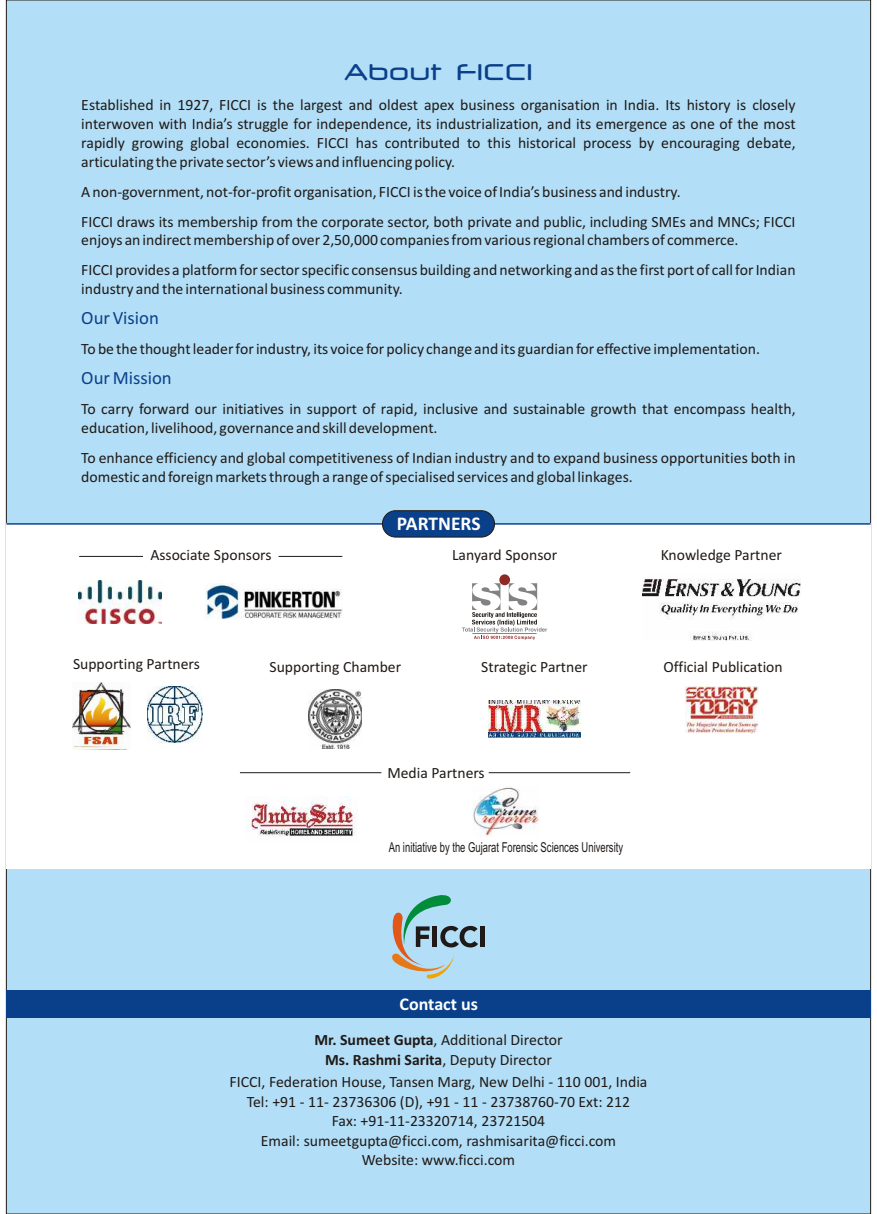
<style>
.page{position:relative;width:877px;height:1214px;background:#fff}
.page>*{position:absolute;margin:0;border:0;box-sizing:border-box;transform-origin:0 0}
.t1{font:500 25.5px "ft 30";color:#0a408a}
.t2{font:700 19.5px "Calibri";color:#fff}
.t3{font:18.75px "Calibri";color:#0a408a}
.t4{font:700 18px "Calibri";color:#fff}
.t5{font:15.75px/19.5px "Calibri";color:#1f1a17}
.t6{font:15.6px "Calibri";color:#1f1a17}
.t7{font:13.65px "Arial Narrow";color:#1f1a17;scale:.84 1}
.s1{font-weight:700}
</style>
<div class="page">
<div style="left:6px;top:0;width:865px;height:1213px;background:#b3def7"></div>
<div style="left:6px;top:990px;width:864px;height:27px;background:#0a408a"></div>
<svg style="left:384px;top:889px;width:94px;height:92px;background:#a1c2ca"></svg>
<div style="left:480px;top:926px;width:5px;height:21px;background:#1f1a17"></div>
<div style="left:6px;top:524px;width:864px;height:345px;background:#fff"></div>
<hr style="left:6px;top:523px;width:864px;height:1px;background:#0a408a">
<div style="left:382px;top:510px;width:113px;height:27px;background:#0a408a;border:1px solid #1f1a17;border-radius:13px"></div>
<hr style="left:240px;top:772px;width:141px;height:1px;background:#1f1a17">
<hr style="left:489px;top:772px;width:141px;height:1px;background:#1f1a17">
<img style="left:247px;top:796px;width:110px;height:40px">
<img style="left:472px;top:787px;width:67px;height:49px">
<img style="left:642px;top:578px;width:158px;height:62px">
<img style="left:78px;top:580px;width:83px;height:43px">
<img style="left:206px;top:584px;width:137px;height:35px">
<div style="left:499px;top:574px;width:11px;height:11px;background:#8f2926;border-radius:50%"></div>
<svg style="left:462px;top:583px;width:85px;height:56px"></svg>
<hr style="left:79px;top:556px;width:64px;height:1px;background:#1f1a17">
<hr style="left:278px;top:556px;width:64px;height:1px;background:#1f1a17">
<img style="left:686px;top:686px;width:73px;height:47px">
<img style="left:488px;top:700px;width:92px;height:37px">
<img style="left:308px;top:689px;width:54px;height:59px">
<img style="left:72px;top:682px;width:59px;height:67px">
<img style="left:147px;top:686px;width:55px;height:56px">
<h1 class="t1" style="left:344px;top:62px;width:190px">About FICCI</h1>
<p class="t5" style="left:81px;top:97px;width:716px;line-height:18.8px;text-align:justify">Established in 1927, FICCI is the largest and oldest apex business organisation in India. Its history is closely interwoven with India’s struggle for independence, its industrialization, and its emergence as one of the most rapidly growing global economies. FICCI has contributed to this historical process by encouraging debate, articulating the private sector’s views and influencing policy.</p>
<p class="t5" style="left:81px;top:178px;width:716px;line-height:30px">A non-government, not-for-profit organisation, FICCI is the voice of India’s business and industry.<br>FICCI draws its membership from the corporate sector, both private and public, including SMEs and MNCs; FICCI</p>
<p class="t5" style="left:81px;top:226px;width:716px;line-height:30px">enjoys an indirect membership of over 2,50,000 companies from various regional chambers of commerce.<br>FICCI provides a platform for sector specific consensus building and networking and as the first port of call for Indian</p>
<p class="t5" style="left:81px;top:280px;width:323px">industry and the international business community.</p>
<p class="t3" style="left:81px;top:310px;width:79px">Our Vision</p>
<p class="t5" style="left:81px;top:340px;width:680px">To be the thought leader for industry, its voice for policy change and its guardian for effective implementation.</p>
<p class="t3" style="left:81px;top:370px;width:92px">Our Mission</p>
<p class="t5" style="left:81px;top:401px;width:716px;line-height:18.8px">To carry forward our initiatives in support of rapid, inclusive and sustainable growth that encompass health, education, livelihood, governance and skill development.</p>
<p class="t5" style="left:81px;top:449px;width:716px;line-height:18.8px">To enhance efficiency and global competitiveness of Indian industry and to expand business opportunities both in domestic and foreign markets through a range of specialised services and global linkages.</p>
<p class="t2" style="left:397px;top:515px;width:85px">PARTNERS</p>
<p class="t6" style="left:150px;top:548px;width:123px">Associate Sponsors</p>
<p class="t6" style="left:452px;top:548px;width:107px">Lanyard Sponsor</p>
<p class="t6" style="left:661px;top:548px;width:123px">Knowledge Partner</p>
<p class="t6" style="left:73px;top:657px;width:128px">Supporting Partners</p>
<p class="t6" style="left:269px;top:660px;width:133px">Supporting Chamber</p>
<p class="t6" style="left:481px;top:660px;width:108px">Strategic Partner</p>
<p class="t6" style="left:663px;top:660px;width:121px">Official Publication</p>
<p class="t6" style="left:387px;top:766px;width:99px">Media Partners</p>
<p class="t7" style="left:389px;top:842px;width:280px">An initiative by the Gujarat Forensic Sciences University</p>
<p class="t4" style="left:399px;top:996px;width:80px">Contact us</p>
<p class="t5" style="left:314px;top:1031px;width:250px;text-align:center"><span class="s1">Mr. Sumeet Gupta</span>, Additional Director<br><span class="s1">Ms. Rashmi Sarita</span>, Deputy Director</p>
<p class="t5" style="left:230px;top:1073px;width:419px;text-align:center">FICCI, Federation House, Tansen Marg, New Delhi - 110 001, India Tel: +91 - 11- 23736306 (D), +91 - 11 - 23738760-70 Ext: 212<br>Fax: +91-11-23320714, 23721504<br>Email: sumeetgupta@ficci.com, rashmisarita@ficci.com<br>Website: www.ficci.com</p>
</div>
